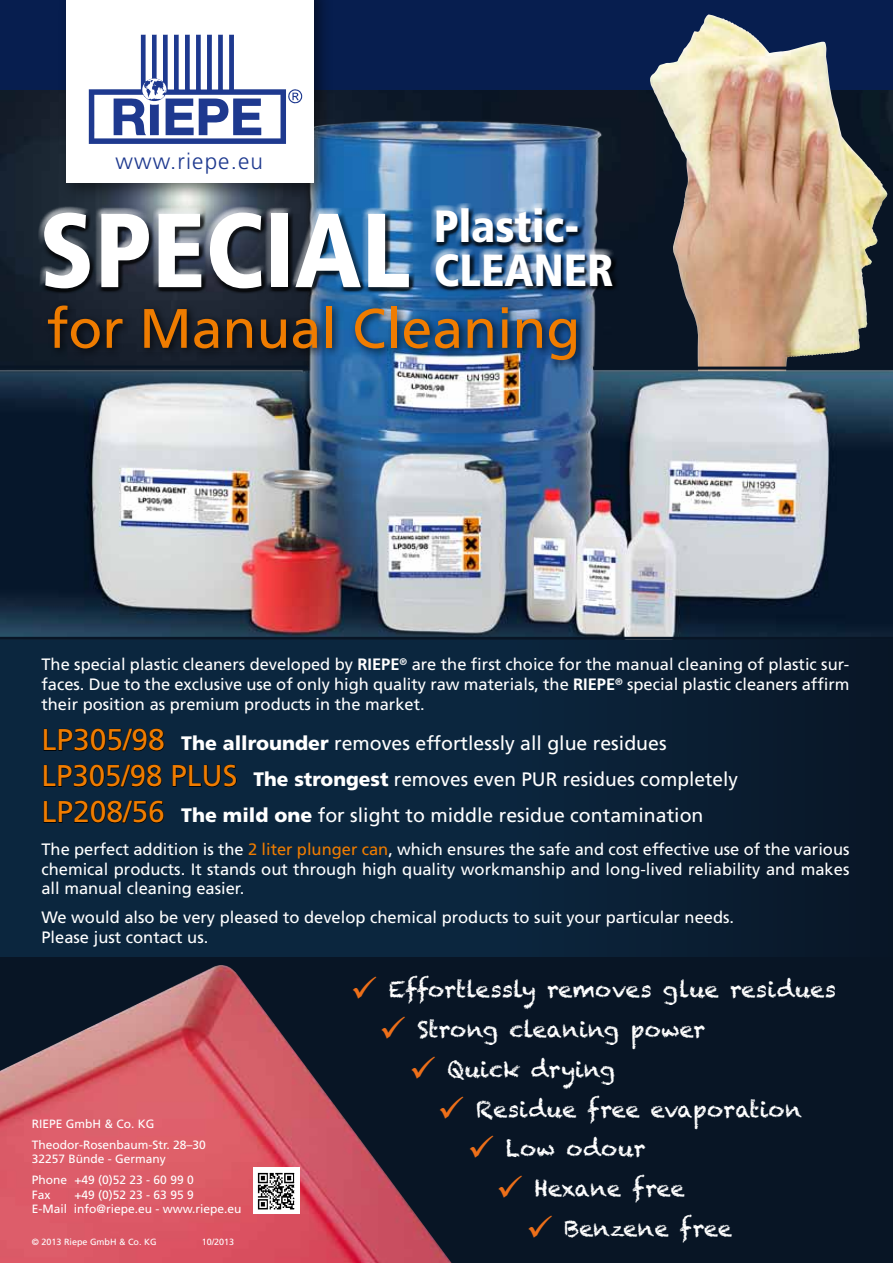
<style>
.page{position:relative;width:893px;height:1263px;background:#081525}
.page>*{position:absolute;margin:0;border:0;box-sizing:border-box;transform-origin:0 0}
.t1{font:900 condensed 105px "Frutiger";color:#fff}
.t2{font:55.5px "Frutiger";color:#ef7c00}
.t3{font:900 condensed 45px/43.5px "Frutiger";color:#fff}
.t4{font:22.5px "Chalkduster";color:#fff}
.t5{font:300 22.5px "Frutiger";letter-spacing:.05em;color:#1e398f}
.t6{font:22.5px "Chalkduster";letter-spacing:.02em;color:#fff}
.t7{font:19.5px/36px "Frutiger";color:#fff}
.t8{font:16.5px/19.8px "Frutiger";color:#fff;text-align:justify}
.t9{font:12px/20.9px "Frutiger";color:#fff}
.t10{font:9px "Frutiger";color:#fff}
.s1{font-weight:700}
.s2{font-size:30px;color:#ef7c00}
.s3{font-weight:900}
.s4{color:#ef7c00}
.s5{color:#ed6f19}
</style>
<div class="page">
<div style="left:0;top:0;width:893px;height:89px;background:#071e4f"></div>
<img style="left:650px;top:15px;width:178px;height:74px">
<div style="left:0;top:417px;width:893px;height:540px;background:linear-gradient(to right,#0c2a44,#0a1b2e)"></div>
<svg style="left:43px;top:728px;width:121px;height:23px"></svg>
<svg style="left:43px;top:764px;width:119px;height:23px"></svg>
<svg style="left:172px;top:764px;width:65px;height:23px"></svg>
<svg style="left:43px;top:800px;width:121px;height:23px"></svg>
<img style="left:0;top:965px;width:452px;height:298px">
<img style="left:253px;top:1167px;width:46px;height:47px">
<img style="left:0;top:89px;width:893px;height:275px">
<img style="left:0;top:364px;width:893px;height:277px">
<div style="left:38px;top:206px;width:376px;height:85px;background:#fff;opacity:.75"></div>
<div style="left:40px;top:209px;width:375px;height:85px;background:#000;opacity:.75"></div>
<div style="left:430px;top:203px;width:185px;height:86px;background:#fff;opacity:.75"></div>
<div style="left:432px;top:204px;width:187px;height:88px;background:#000;opacity:.75"></div>
<div style="left:43px;top:300px;width:544px;height:71px;background:#000;opacity:.75"></div>
<div style="left:58px;top:0;width:276px;height:202px;background:#000;opacity:.5"></div>
<div style="left:66px;top:0;width:248px;height:182px;background:#fff"></div>
<svg style="left:89px;top:35px;width:213px;height:109px"></svg>
<h3 class="t5" style="left:116px;top:148px;width:149px">www.riepe.eu</h3>
<h1 class="t1" style="left:39px;top:187px;width:373px">SPECIAL</h1>
<h3 class="t3" style="left:434px;top:205px;width:182px">PLASTIC-<br>CLEANER</h3>
<h2 class="t2" style="left:47px;top:296px;width:535px">for Manual Cleaning</h2>
<p class="t8" style="left:41px;top:655px;width:809px">The special plastic cleaners developed by <span class="s1">RIEPE</span><sup>®</sup> are the first choice for the manual cleaning of plastic sur&shy;faces. Due to the exclusive use of only high quality raw materials, the <span class="s1">RIEPE</span><sup>®</sup> special plastic cleaners affirm their position as premium products in the market.</p>
<p class="t7" style="left:41px;top:726px;width:698px"><span class="s2">LP305/98</span> <span class="s3">The allrounder</span> removes effortlessly all glue residues<br><span class="s2">LP305/98 PLUS</span> <span class="s3">The strongest</span> removes even PUR residues completely<br><span class="s2">LP208/56</span> <span class="s3">The mild one</span> for slight to middle residue contamination</p>
<p class="t8" style="left:41px;top:839px;width:809px">The perfect addition is the <span class="s4">2 liter plunger can</span>, which ensures the safe and cost effective use of the various chemical products. It stands out through high quality workmanship and long-lived reliability and makes all manual cleaning easier.</p>
<p class="t8" style="left:41px;top:907px;width:694px">We would also be very pleased to develop chemical products to suit your particular needs.<br>Please just contact us.</p>
<p class="t9" style="left:32px;top:1114px;width:176px">RIEPE GmbH &amp; Co. KG<br>Theodor-Rosenbaum-Str. 28–30</p>
<p class="t9" style="left:32px;top:1149px;width:163px">32257 Bünde - Germany<br>Phone +49 (0)52 23 - 60 99 0</p>
<p class="t9" style="left:32px;top:1184px;width:20px">Fax</p>
<p class="t9" style="left:32px;top:1187px;width:211px;line-height:14.4px;text-align:center">+49 (0)52 23 - 63 95 9<br>E-Mail info@riepe.eu - www.riepe.eu</p>
<p class="t10" style="left:32px;top:1237px;width:126px">© 2013 Riepe GmbH &amp; Co. KG</p>
<p class="t10" style="left:202px;top:1237px;width:34px">10/2013</p>
<h3 class="t4" style="left:351px;top:976px;width:487px"><span class="s5">✓</span> Effortlessly removes glue residues</h3>
<h3 class="t4" style="left:379px;top:1016px;width:328px"><span class="s5">✓</span> Strong cleaning power</h3>
<h3 class="t4" style="left:409px;top:1056px;width:208px"><span class="s5">✓</span> Quick drying</h3>
<h3 class="t4" style="left:438px;top:1095px;width:366px"><span class="s5">✓</span> Residue free evaporation</h3>
<h3 class="t6" style="left:468px;top:1135px;width:180px"><span class="s5">✓</span> Low odour</h3>
<h3 class="t4" style="left:496px;top:1175px;width:190px"><span class="s5">✓</span> Hexane free</h3>
<h3 class="t4" style="left:526px;top:1215px;width:207px"><span class="s5">✓</span> Benzene free</h3>
</div>
